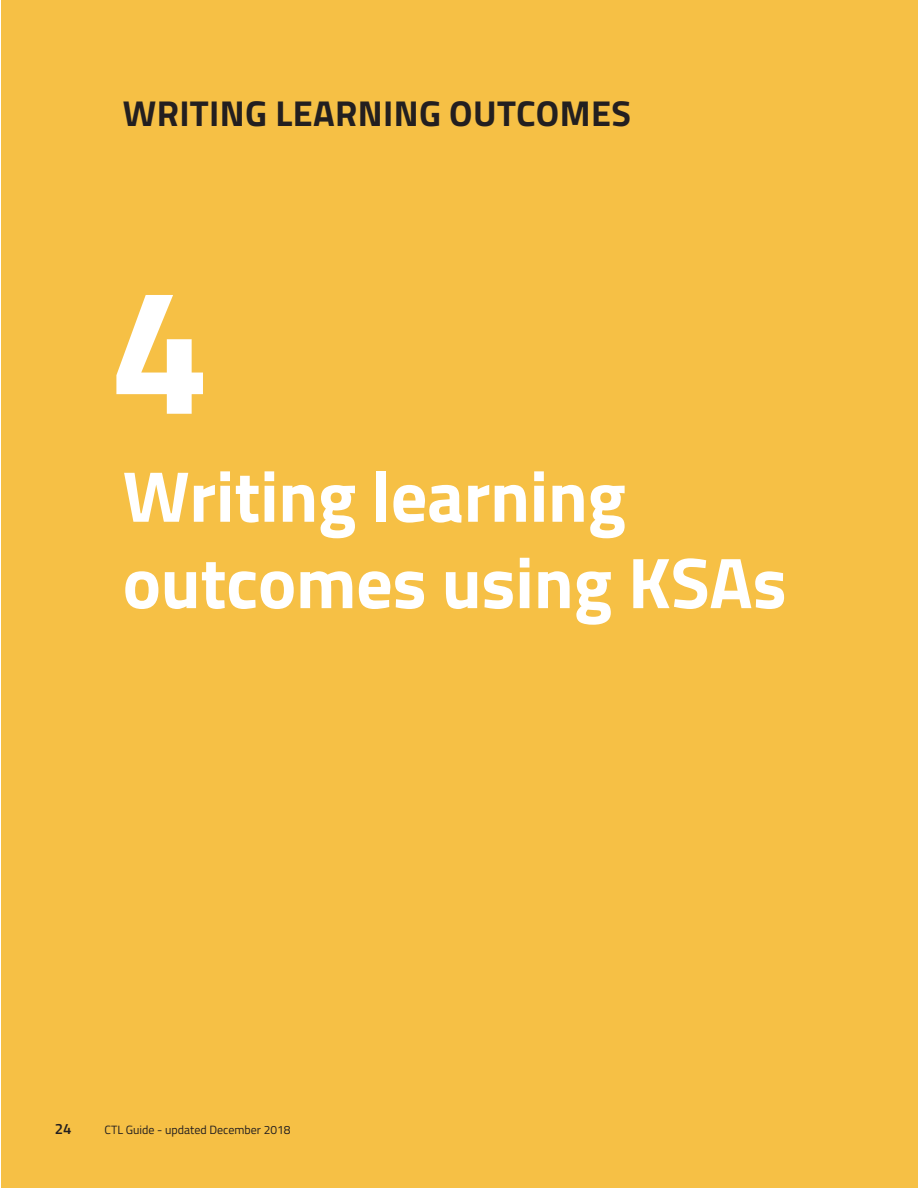
<style>
.page{position:relative;width:918px;height:1188px;background:#fff}
.page>*{position:absolute;margin:0;border:0;box-sizing:border-box;transform-origin:0 0}
.t1{font:700 180px "Titillium Web";color:#fff}
.t2{font:700 72px/86.4px "Titillium Web";letter-spacing:-.005em;color:#fff}
.t3{font:700 36px "Titillium Web";letter-spacing:.01em;color:#231f20}
.t4{font:600 15px "Titillium Web";color:#231f20}
.t5{font:12px "Titillium Web";color:#231f20}
</style>
<div class="page">
<div style="left:1px;top:0;width:917px;height:1188px;background:#f6c045"></div>
<p class="t3" style="left:123px;top:86px;width:510px">WRITING LEARNING OUTCOMES</p>
<h1 class="t1" style="left:109px;top:213px;width:102px">4</h1>
<p class="t2" style="left:123px;top:450px;width:665px">Writing learning outcomes using KSAs</p>
<p class="t4" style="left:55px;top:1117px;width:18px">24</p>
<p class="t5" style="left:105px;top:1121px;width:188px">CTL Guide - updated December 2018</p>
</div>
